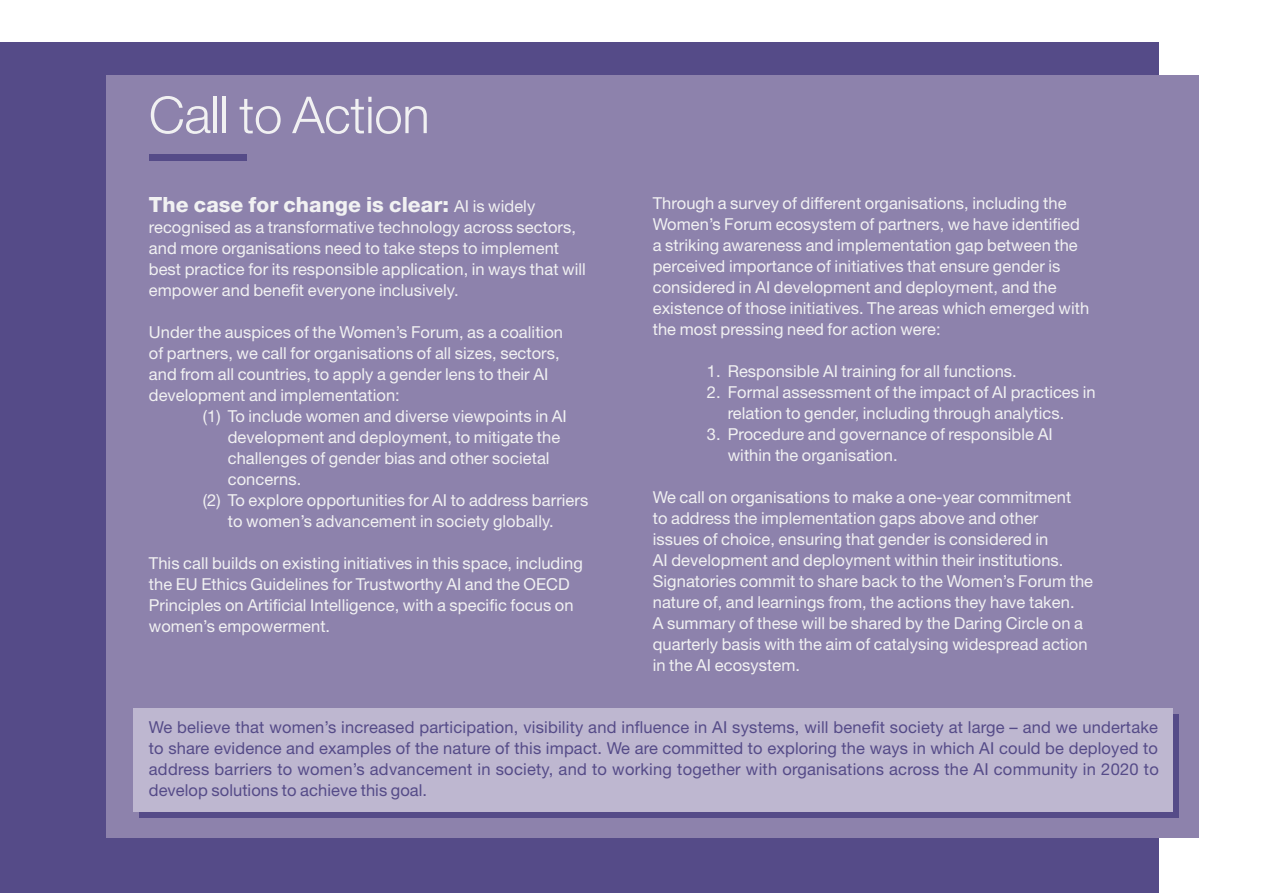
<style>
.page{position:relative;width:1263px;height:893px;background:#fff}
.page>*{position:absolute;margin:0;border:0;box-sizing:border-box;transform-origin:0 0}
.t1{font:300 51px "Helvetica Neue LT Std";letter-spacing:-.005em;color:#f1f1f2}
.t2{font:800 21px "Helvetica Neue LT Std";letter-spacing:.005em;color:#f1f1f2}
.t3{font:16.5px/21px "Helvetica Neue LT Std";letter-spacing:.005em;color:#f1f1f2}
.t4{font:16.5px/21px "Helvetica Neue LT Std";letter-spacing:.005em;color:#554b88;text-align:justify}
.s1{font-weight:400;font-size:16.5px}
</style>
<div class="page">
<div style="left:0;top:43px;width:1158px;height:850px;background:#554b88"></div>
<div style="left:106px;top:75px;width:1093px;height:763px;background:#8d82ac"></div>
<div style="left:139px;top:714px;width:1039px;height:103px;background:#554b88"></div>
<div style="left:134px;top:709px;width:1039px;height:103px;background:#beb7d0"></div>
<div style="left:149px;top:154px;width:98px;height:7px;background:#554b88"></div>
<h1 class="t1" style="left:149px;top:84px;width:282px">Call to Action</h1>
<p class="t2" style="left:149px;top:192px;width:388px">The case for change is clear: <span class="s1">AI is widely</span></p>
<p class="t3" style="left:149px;top:217px;width:438px">recognised as a transformative technology across sectors, and more organisations need to take steps to implement best practice for its responsible application, in ways that will empower and benefit everyone inclusively.</p>
<p class="t3" style="left:149px;top:322px;width:416px">Under the auspices of the Women’s Forum, as a coalition of partners, we call for organisations of all sizes, sectors, and from all countries, to apply a gender lens to their AI development and implementation:</p>
<p class="t3" style="left:203px;top:406px;width:365px">(1) To include women and diverse viewpoints in AI</p>
<p class="t3" style="left:228px;top:427px;width:334px">development and deployment, to mitigate the</p>
<p class="t3" style="left:228px;top:448px;width:323px">challenges of gender bias and other societal</p>
<p class="t3" style="left:228px;top:469px;width:75px">concerns.</p>
<p class="t3" style="left:203px;top:490px;width:387px">(2) To explore opportunities for AI to address barriers</p>
<p class="t3" style="left:228px;top:511px;width:327px">to women’s advancement in society globally.</p>
<p class="t3" style="left:149px;top:553px;width:436px">This call builds on existing initiatives in this space, including the EU Ethics Guidelines for Trustworthy AI and the OECD Principles on Artificial Intelligence, with a specific focus on women’s empowerment.</p>
<p class="t3" style="left:653px;top:192px;width:438px">Through a survey of different organisations, including the Women’s Forum ecosystem of partners, we have identified a striking awareness and implementation gap between the perceived importance of initiatives that ensure gender is considered in AI development and deployment, and the existence of those initiatives. The areas which emerged with the most pressing need for action were:</p>
<p class="t3" style="left:707px;top:360px;width:312px">1. Responsible AI training for all functions.</p>
<p class="t3" style="left:728px;top:381px;width:369px;text-indent:-21px">2. Formal assessment of the impact of AI practices in relation to gender, including through analytics.</p>
<p class="t3" style="left:728px;top:423px;width:326px;text-indent:-21px">3. Procedure and governance of responsible AI within the organisation.</p>
<p class="t3" style="left:653px;top:486px;width:442px">We call on organisations to make a one-year commitment<br>to address the implementation gaps above and other<br>issues of choice, ensuring that gender is considered in<br>AI development and deployment within their institutions.<br>Signatories commit to share back to the Women’s Forum the nature of, and learnings from, the actions they have taken.<br>A summary of these will be shared by the Daring Circle on a quarterly basis with the aim of catalysing widespread action in the AI ecosystem.</p>
<p class="t4" style="left:149px;top:716px;width:1011px">We believe that women’s increased participation, visibility and influence in AI systems, will benefit society at large – and we undertake to share evidence and examples of the nature of this impact. We are committed to exploring the ways in which AI could be deployed to address barriers to women’s advancement in society, and to working together with organisations across the AI community in 2020 to develop solutions to achieve this goal.</p>
</div>
